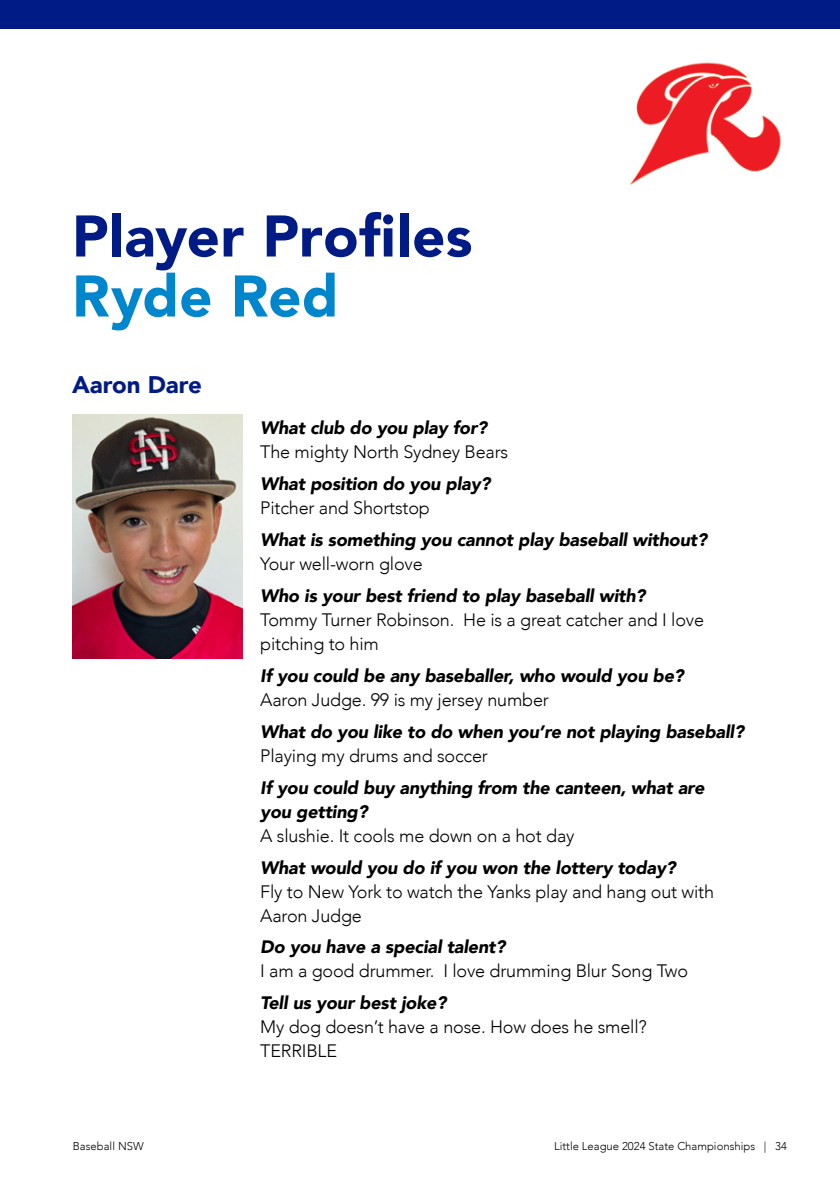
<style>
.page{position:relative;width:840px;height:1191px;background:#fff}
.page>*{position:absolute;margin:0;border:0;box-sizing:border-box;transform-origin:0 0}
.t1{font:900 58px "Avenir";letter-spacing:.005em;color:#001b85}
.t2{font:900 58px "Avenir";color:#0086cd}
.t3{font:900 24px "Avenir";color:#001b85}
.t4{font:italic 900 18px/24px "Avenir";letter-spacing:-.01em;color:#000}
.t5{font:300 18px/24px "Avenir";letter-spacing:-.01em;color:#000}
.t6{font:300 11.2px "Avenir";color:#000}
</style>
<div class="page">
<div style="left:0;top:0;width:839px;height:28px;background:#001b85"></div>
<img style="left:72px;top:414px;width:170px;height:244px">
<img style="left:630px;top:62px;width:151px;height:123px">
<h1 class="t1" style="left:72px;top:187px;width:401px">Player Profiles</h1>
<h1 class="t2" style="left:72px;top:247px;width:268px">Ryde Red</h1>
<h2 class="t3" style="left:72px;top:364px;width:131px">Aaron Dare</h2>
<p class="t4" style="left:260px;top:416px;width:228px">What club do you play for?</p>
<p class="t5" style="left:260px;top:440px;width:249px">The mighty North Sydney Bears</p>
<p class="t4" style="left:260px;top:471px;width:232px">What position do you play?</p>
<p class="t5" style="left:260px;top:496px;width:171px">Pitcher and Shortstop</p>
<p class="t4" style="left:260px;top:527px;width:448px">What is something you cannot play baseball without?</p>
<p class="t5" style="left:260px;top:552px;width:164px">Your well-worn glove</p>
<p class="t4" style="left:260px;top:583px;width:386px">Who is your best friend to play baseball with?</p>
<p class="t5" style="left:260px;top:607px;width:445px">Tommy Turner Robinson. He is a great catcher and I love pitching to him</p>
<p class="t4" style="left:260px;top:663px;width:425px">If you could be any baseballer, who would you be?</p>
<p class="t5" style="left:260px;top:687px;width:290px">Aaron Judge. 99 is my jersey number</p>
<p class="t4" style="left:260px;top:719px;width:485px">What do you like to do when you’re not playing baseball?</p>
<p class="t5" style="left:260px;top:743px;width:229px">Playing my drums and soccer</p>
<p class="t4" style="left:260px;top:775px;width:445px">If you could buy anything from the canteen, what are you getting?</p>
<p class="t5" style="left:260px;top:823px;width:315px">A slushie. It cools me down on a hot day</p>
<p class="t4" style="left:260px;top:855px;width:417px">What would you do if you won the lottery today?</p>
<p class="t5" style="left:260px;top:879px;width:455px">Fly to New York to watch the Yanks play and hang out with<br>Aaron Judge</p>
<p class="t4" style="left:260px;top:935px;width:246px">Do you have a special talent?</p>
<p class="t5" style="left:260px;top:959px;width:429px">I am a good drummer. I love drumming Blur Song Two</p>
<p class="t4" style="left:260px;top:991px;width:188px">Tell us your best joke?</p>
<p class="t5" style="left:260px;top:1015px;width:388px">My dog doesn’t have a nose. How does he smell?<br>TERRIBLE</p>
<p class="t6" style="left:73px;top:1139px;width:72px">Baseball NSW</p>
<p class="t6" style="left:553px;top:1139px;width:234px">Little League 2024 State Championships | 34</p>
</div>
